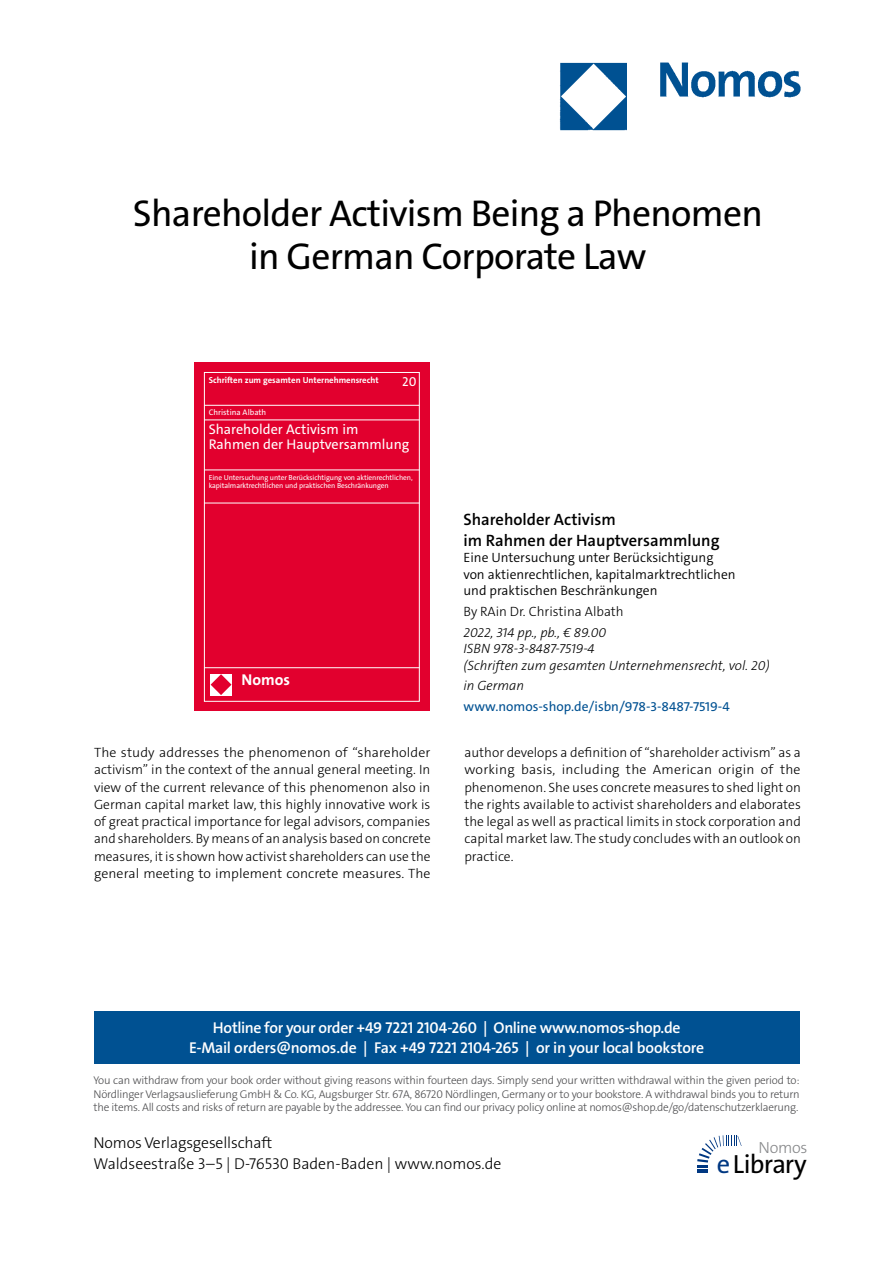
<style>
.page{position:relative;width:893px;height:1263px;background:#fff}
.page>*{position:absolute;margin:0;border:0;box-sizing:border-box;transform-origin:0 0}
.t1{font:37.5px/43.5px "The Sans Os F";letter-spacing:-.02em;color:#000;text-align:center}
.t2{font:26.4px "The Sans Os F";letter-spacing:-.03em;color:#000}
.t3{font:600 16.5px/21px "The Sans C5";color:#000}
.t4{font:300 16.2px "The Sans Os F";letter-spacing:-.02em;color:#87888a}
.t5{font:600 15.75px/21px "The Sans Os F";letter-spacing:-.02em;color:#fff;text-align:center}
.t6{font:300 15.75px/21px "The Sans Os F";color:#000}
.t7{font:700 15.75px "The Sans C5";color:#fff}
.t8{font:14.1px/15.1px "The Sans C5";color:#fff}
.t9{font:300 13.5px/17.2px "The Sans C5";color:#000;text-align:justify}
.t10{font:300 13.5px/16.5px "The Sans C5";color:#000}
.t11{font:italic 300 13.5px/16.5px "The Sans C5";color:#000}
.t12{font:13.5px "The Sans C5";color:#005192}
.t13{font:13.05px "The Sans C5";color:#fff}
.t14{font:300 11.25px/13.5px "The Sans Os F";letter-spacing:-.02em;color:#4b4b4d;text-align:justify}
.t15{font:700 8.7px "The Sans C5";color:#fff}
.t16{font:8.1px "The Sans C5";color:#fff}
.t17{font:7.35px/8.4px "The Sans C5";letter-spacing:-.01em;color:#fff}
.s1{color:#003882}
</style>
<div class="page">
<div style="left:94px;top:1011px;width:705px;height:52px;background:#005192"></div>
<svg style="left:697px;top:1135px;width:45px;height:38px"></svg>
<img style="left:559px;top:62px;width:242px;height:69px">
<div style="left:194px;top:362px;width:236px;height:349px;background:#e2002e"></div>
<div style="left:204px;top:372px;width:216px;height:329px;border:1px solid #fff"></div>
<hr style="left:204px;top:405px;width:216px;height:1px;background:#fff">
<hr style="left:204px;top:420px;width:216px;height:1px;background:#fff">
<hr style="left:204px;top:470px;width:216px;height:1px;background:#fff">
<hr style="left:204px;top:503px;width:216px;height:1px;background:#fff">
<hr style="left:204px;top:667px;width:216px;height:1px;background:#fff">
<div style="left:210px;top:674px;width:22px;height:21px;background:#fff"></div>
<svg style="left:211px;top:674px;width:20px;height:21px"></svg>
<h1 class="t1" style="left:133px;top:195px;width:631px">Shareholder Activism Being a Phenomen in German Corporate Law</h1>
<p class="t15" style="left:209px;top:375px;width:171px">Schriften zum gesamten Unternehmensrecht</p>
<p class="t13" style="left:402px;top:374px;width:16px">20</p>
<p class="t16" style="left:209px;top:407px;width:59px">Christina Albath</p>
<p class="t8" style="left:209px;top:422px;width:202px">Shareholder Activism im<br>Rahmen der Hauptversammlung</p>
<p class="t17" style="left:209px;top:473px;width:205px">Eine Untersuchung unter Berücksichtigung von aktienrechtlichen, kapitalmarktrechtlichen und praktischen Beschränkungen</p>
<p class="t7" style="left:242px;top:669px;width:50px">Nomos</p>
<p class="t3" style="left:463px;top:509px;width:258px">Shareholder Activism<br>im Rahmen der Hauptversammlung</p>
<p class="t10" style="left:463px;top:549px;width:274px">Eine Untersuchung unter Berücksichtigung von aktienrechtlichen, kapitalmarktrechtlichen und praktischen Beschränkungen</p>
<p class="t9" style="left:463px;top:603px;width:162px">By RAin Dr. Christina Albath</p>
<p class="t11" style="left:463px;top:624px;width:308px">2022, 314 pp., pb., € 89.00<br>ISBN 978-3-8487-7519-4<br>(Schriften zum gesamten Unternehmensrecht, vol. 20)</p>
<p class="t11" style="left:463px;top:678px;width:62px">in German</p>
<p class="t12" style="left:463px;top:698px;width:268px">www.nomos-shop.de/isbn/978-3-8487-7519-4</p>
<p class="t9" style="left:94px;top:744px;width:338px">The study addresses the phenomenon of “shareholder activism” in the context of the annual general meeting. In view of the current relevance of this phenomenon also in German capital market law, this highly innovative work is of great practical importance for legal advisors, companies and shareholders. By means of an analysis based on concrete measures, it is shown how activist shareholders can use the general meeting to implement concrete measures. The</p>
<p class="t9" style="left:464px;top:744px;width:338px">author develops a definition of “shareholder activism” as a working basis, including the American origin of the phenomenon. She uses concrete measures to shed light on the rights available to activist shareholders and elaborates the legal as well as practical limits in stock corporation and capital market law. The study concludes with an outlook on practice.</p>
<p class="t5" style="left:189px;top:1017px;width:517px">Hotline for your order +49 7221 2104-260 | Online www.nomos-shop.de<br>E-Mail orders@nomos.de | Fax +49 7221 2104-265 | or in your local bookstore</p>
<p class="t14" style="left:94px;top:1074px;width:708px">You can withdraw from your book order without giving reasons within fourteen days. Simply send your written withdrawal within the given period to:<br>Nördlinger Verlagsauslieferung GmbH &amp; Co. KG, Augsburger Str. 67A, 86720 Nördlingen, Germany or to your bookstore. A withdrawal binds you to return the items. All costs and risks of return are payable by the addressee. You can find our privacy policy online at nomos@shop.de/go/datenschutzerklaerung.</p>
<p class="t6" style="left:94px;top:1133px;width:409px">Nomos Verlagsgesellschaft<br>Waldseestraße 3–5 | D-76530 Baden-Baden | www.nomos.de</p>
<p class="t4" style="left:758px;top:1137px;width:51px">Nomos</p>
<h2 class="t2" style="left:717px;top:1153px;width:91px"><span class="s1">e</span>Library</h2>
</div>
